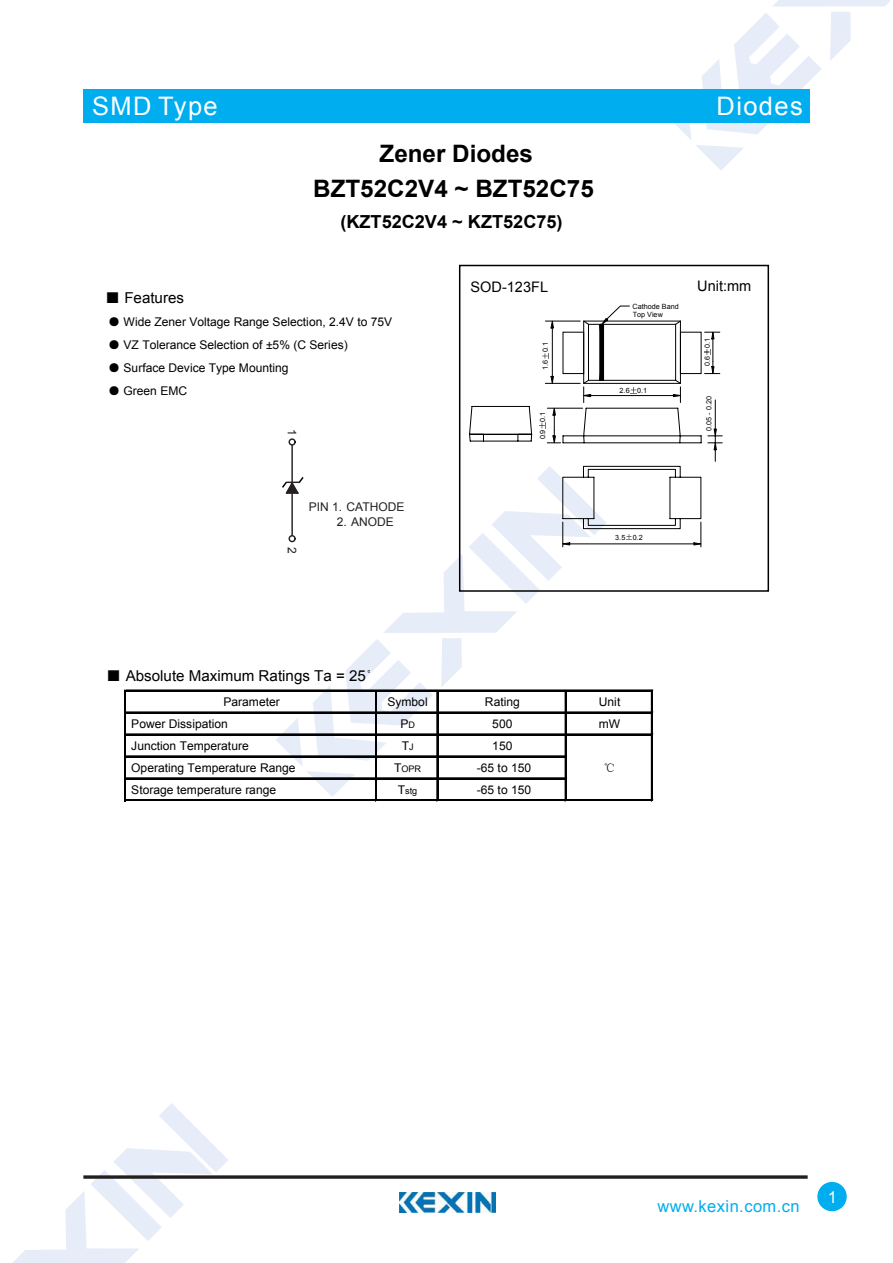
<style>
.page{position:relative;width:893px;height:1263px;background:#fff}
.page>*{position:absolute;margin:0;border:0;box-sizing:border-box;transform-origin:0 0}
.t1{font:25.5px "Arial";letter-spacing:.055em;color:#fff}
.t2{font:700 24px "Arial";color:#000}
.t3{font:700 18px "Arial";color:#000}
.t4{font:16.5px "Arial";letter-spacing:.025em;color:#00adef}
.t5{font:16.5px "Arial";color:#fff}
.t6{font:15px "Arial";color:#000}
.t7{font:14.55px "Arial";color:#000}
.t8{font:12px "Arial";color:#000}
.t9{font:12px "Arial";color:#231f20}
.t10{font:12px "Sim Sun";color:#000}
.t11{font:9px "Arial";color:#000}
.t12{font:7.2px/8.7px "Arial";letter-spacing:-.005em;color:#000}
.s1{font-family:"Sim Sun"}
.s2{font-size:9px}
.s3{font-size:12px}
</style>
<div class="page">
<svg style="left:674px;top:0;width:216px;height:170px"></svg>
<svg style="left:13px;top:1103px;width:215px;height:160px"></svg>
<div style="left:83px;top:89px;width:726px;height:34px;background:#00adef"></div>
<svg style="left:83px;top:1175px;width:725px;height:4px;background:#433f40"></svg>
<div style="left:817px;top:1182px;width:30px;height:29px;background:#00adef;border-radius:50%"></div>
<img style="left:400px;top:1193px;width:95px;height:20px">
<div style="left:459px;top:265px;width:310px;height:327px;border:2px solid #000"></div>
<hr style="left:124px;top:690px;width:1px;height:111px;background:#000">
<hr style="left:125px;top:690px;width:1px;height:111px;background:#000">
<hr style="left:375px;top:691px;width:1px;height:110px;background:#000">
<hr style="left:376px;top:691px;width:1px;height:110px;background:#000">
<hr style="left:437px;top:691px;width:1px;height:110px;background:#000">
<hr style="left:565px;top:691px;width:1px;height:110px;background:#000">
<hr style="left:651px;top:691px;width:2px;height:110px;background:#000">
<hr style="left:126px;top:690px;width:527px;height:1px;background:#000">
<hr style="left:126px;top:712px;width:527px;height:1px;background:#000">
<hr style="left:126px;top:734px;width:527px;height:1px;background:#000">
<hr style="left:126px;top:756px;width:440px;height:1px;background:#000">
<hr style="left:126px;top:778px;width:440px;height:1px;background:#000">
<hr style="left:126px;top:800px;width:527px;height:1px;background:#000">
<svg style="left:276px;top:306px;width:446px;height:491px"></svg>
<h1 class="t1" style="left:92px;top:89px;width:127px">SMD Type</h1>
<h2 class="t2" style="left:379px;top:138px;width:155px">Zener Diodes</h2>
<h2 class="t2" style="left:313px;top:173px;width:282px">BZT52C2V4 ~ BZT52C75</h2>
<h3 class="t3" style="left:340px;top:210px;width:224px">(KZT52C2V4 ~ KZT52C75)</h3>
<h1 class="t1" style="left:717px;top:89px;width:88px">Diodes</h1>
<p class="t6" style="left:105px;top:288px;width:81px"><span class="s1">■</span> Features</p>
<p class="t8" style="left:108px;top:314px;width:286px"><span class="s1">●</span> Wide Zener Voltage Range Selection, 2.4V to 75V</p>
<p class="t8" style="left:108px;top:337px;width:241px"><span class="s1">●</span> VZ Tolerance Selection of ±5% (C Series)</p>
<p class="t8" style="left:108px;top:360px;width:182px"><span class="s1">●</span> Surface Device Type Mounting</p>
<p class="t8" style="left:108px;top:383px;width:81px"><span class="s1">●</span> Green EMC</p>
<p class="t9" style="left:300px;top:429px;width:8px;rotate:90deg">1</p>
<p class="t9" style="left:300px;top:547px;width:8px;rotate:90deg">2</p>
<p class="t9" style="left:309px;top:499px;width:97px">PIN 1. CATHODE</p>
<p class="t9" style="left:337px;top:514px;width:58px">2. ANODE</p>
<p class="t7" style="left:471px;top:277px;width:79px">SOD-123FL</p>
<p class="t7" style="left:697px;top:276px;width:56px">Unit:mm</p>
<p class="t12" style="left:541px;top:370px;width:29px;rotate:-90deg">1.6 0.1</p>
<p class="t12" style="left:538px;top:439px;width:29px;rotate:-90deg">0.9 0.1</p>
<p class="t12" style="left:632px;top:302px;width:48px">Cathode Band<br>Top View</p>
<p class="t12" style="left:620px;top:386px;width:29px">2.6 0.1</p>
<p class="t12" style="left:703px;top:366px;width:29px;rotate:-90deg">0.6 0.1</p>
<p class="t12" style="left:704px;top:431px;width:36px;rotate:-90deg">0.05 - 0.20</p>
<p class="t12" style="left:615px;top:533px;width:29px">3.5 0.2</p>
<p class="t6" style="left:106px;top:666px;width:276px"><span class="s1">■</span> Absolute Maximum Ratings Ta = 25<span class="s1">℃</span></p>
<p class="t8" style="left:223px;top:694px;width:58px">Parameter</p>
<p class="t8" style="left:387px;top:694px;width:42px">Symbol</p>
<p class="t8" style="left:485px;top:694px;width:36px">Rating</p>
<p class="t8" style="left:599px;top:694px;width:23px">Unit</p>
<p class="t8" style="left:131px;top:716px;width:98px">Power Dissipation</p>
<p class="t8" style="left:400px;top:716px;width:16px">P<span class="s2">D</span></p>
<p class="t8" style="left:492px;top:716px;width:22px">500</p>
<p class="t8" style="left:599px;top:716px;width:23px">mW</p>
<p class="t8" style="left:131px;top:738px;width:119px">Junction Temperature</p>
<p class="t8" style="left:402px;top:738px;width:13px">T<span class="s2">J</span></p>
<p class="t8" style="left:492px;top:738px;width:22px">150</p>
<p class="t8" style="left:131px;top:760px;width:166px">Operating Temperature Range</p>
<p class="t11" style="left:394px;top:763px;width:29px"><span class="s3">T</span>OPR</p>
<p class="t8" style="left:477px;top:760px;width:56px">-65 to 150</p>
<p class="t8" style="left:131px;top:782px;width:146px">Storage temperature range</p>
<p class="t11" style="left:398px;top:785px;width:21px"><span class="s3">T</span>stg</p>
<p class="t8" style="left:477px;top:782px;width:56px">-65 to 150</p>
<p class="t10" style="left:603px;top:762px;width:14px">℃</p>
<h3 class="t4" style="left:657px;top:1196px;width:144px">www.kexin.com.cn</h3>
<h3 class="t5" style="left:828px;top:1186px;width:11px">1</h3>
</div>
